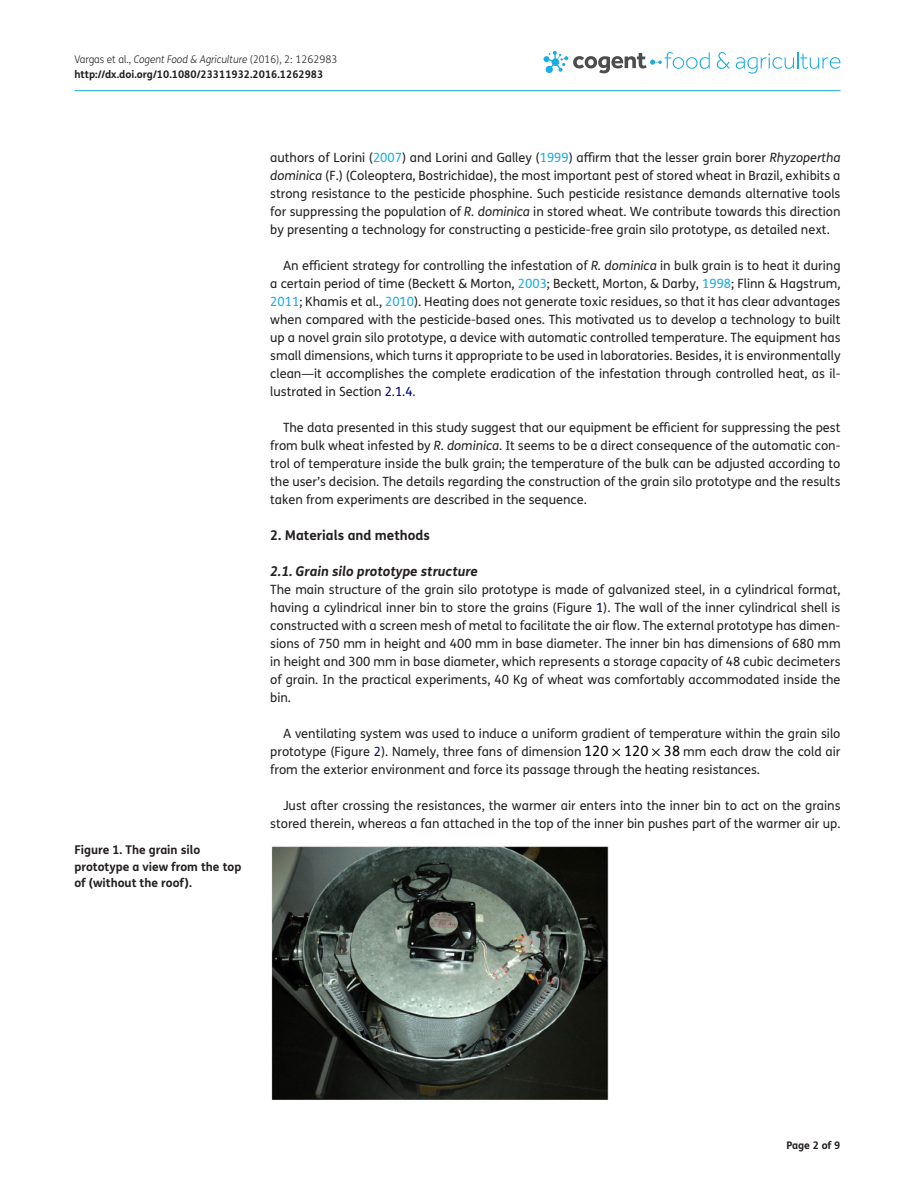
<style>
.page{position:relative;width:915px;height:1191px;background:#fff}
.page>*{position:absolute;margin:0;border:0;box-sizing:border-box;transform-origin:0 0}
.t1{font:italic 700 13.5px "FS Me Pro";color:#231f20}
.t2{font:700 13.5px "FS Me Pro";color:#231f20}
.t3{font:12.75px/18px "FS Me Pro";color:#231f20;text-align:justify}
.t4{font:700 12px/16.5px "FS Me Pro";color:#231f20}
.t5{font:700 10.5px/15px "FS Me Pro";color:#231f20}
.s1{font-weight:300}
.s2{font-weight:300;font-style:italic}
.s3{color:#1bace1}
.s4{font-style:italic}
.s5{color:#000080}
.s6{font-size:14.25px;color:#000}
.s7{font-family:"STIX Math";font-size:14.25px;color:#000}
</style>
<div class="page">
<hr style="left:74px;top:90px;width:766px;height:1px;background:#1bace1">
<svg style="left:543px;top:51px;width:166px;height:22px"></svg>
<svg style="left:716px;top:52px;width:13px;height:17px"></svg>
<svg style="left:735px;top:52px;width:105px;height:22px"></svg>
<img style="left:271px;top:846px;width:338px;height:254px">
<p class="t5" style="left:74px;top:51px;width:264px"><span class="s1">Vargas et al.,</span> <span class="s2">Cogent Food &amp; Agriculture</span> <span class="s1">(2016), 2: 1262983 </span>http://dx.doi.org/10.1080/23311932.2016.1262983</p>
<p class="t4" style="left:74px;top:841px;width:168px">Figure 1. The grain silo prototype a view from the top of (without the roof).</p>
<p class="t3" style="left:270px;top:148px;width:571px">authors of Lorini (<span class="s3">2007</span>) and Lorini and Galley (<span class="s3">1999</span>) affirm that the lesser grain borer <span class="s4">Rhyzopertha dominica</span> (F.) (Coleoptera, Bostrichidae), the most important pest of stored wheat in Brazil, exhibits a strong resistance to the pesticide phosphine. Such pesticide resistance demands alternative tools for suppressing the population of <span class="s4">R. dominica</span> in stored wheat. We contribute towards this direction by presenting a technology for constructing a pesticide-free grain silo prototype, as detailed next.</p>
<p class="t3" style="left:270px;top:256px;width:571px;text-indent:13px">An efficient strategy for controlling the infestation of <span class="s4">R. dominica</span> in bulk grain is to heat it during a certain period of time (Beckett &amp; Morton, <span class="s3">2003</span>; Beckett, Morton, &amp; Darby, <span class="s3">1998</span>; Flinn &amp; Hagstrum, <span class="s3">2011</span>; Khamis et al., <span class="s3">2010</span>). Heating does not generate toxic residues, so that it has clear advantages when compared with the pesticide-based ones. This motivated us to develop a technology to built up a novel grain silo prototype, a device with automatic controlled temperature. The equipment has small dimensions, which turns it appropriate to be used in laboratories. Besides, it is environmentally clean—it accomplishes the complete eradication of the infestation through controlled heat, as il&shy;lustrated in Section <span class="s5">2.1.4</span>.</p>
<p class="t3" style="left:270px;top:418px;width:571px;text-indent:13px">The data presented in this study suggest that our equipment be efficient for suppressing the pest from bulk wheat infested by <span class="s4">R. dominica</span>. It seems to be a direct consequence of the automatic con&shy;trol of temperature inside the bulk grain; the temperature of the bulk can be adjusted according to the user’s decision. The details regarding the construction of the grain silo prototype and the results taken from experiments are described in the sequence.</p>
<p class="t2" style="left:270px;top:525px;width:161px">2. Materials and methods</p>
<p class="t1" style="left:270px;top:561px;width:209px">2.1. Grain silo prototype structure</p>
<p class="t3" style="left:270px;top:580px;width:571px">The main structure of the grain silo prototype is made of galvanized steel, in a cylindrical format, having a cylindrical inner bin to store the grains (Figure <span class="s5">1</span>). The wall of the inner cylindrical shell is constructed with a screen mesh of metal to facilitate the air flow. The external prototype has dimen&shy;sions of 750 mm in height and 400 mm in base diameter. The inner bin has dimensions of 680 mm in height and 300 mm in base diameter, which represents a storage capacity of 48 cubic decimeters of grain. In the practical experiments, 40 Kg of wheat was comfortably accommodated inside the bin.</p>
<p class="t3" style="left:270px;top:724px;width:571px;text-indent:13px">A ventilating system was used to induce a uniform gradient of temperature within the grain silo prototype (Figure <span class="s5">2</span>). Namely, three fans of dimension <span class="s6">120</span> <span class="s7">×</span> <span class="s6">120</span> <span class="s7">×</span> <span class="s6">38</span> mm each draw the cold air from the exterior environment and force its passage through the heating resistances.</p>
<p class="t3" style="left:270px;top:796px;width:571px;text-align:right">Just after crossing the resistances, the warmer air enters into the inner bin to act on the grains stored therein, whereas a fan attached in the top of the inner bin pushes part of the warmer air up.</p>
<p class="t5" style="left:786px;top:1137px;width:56px">Page 2 of 9</p>
</div>
